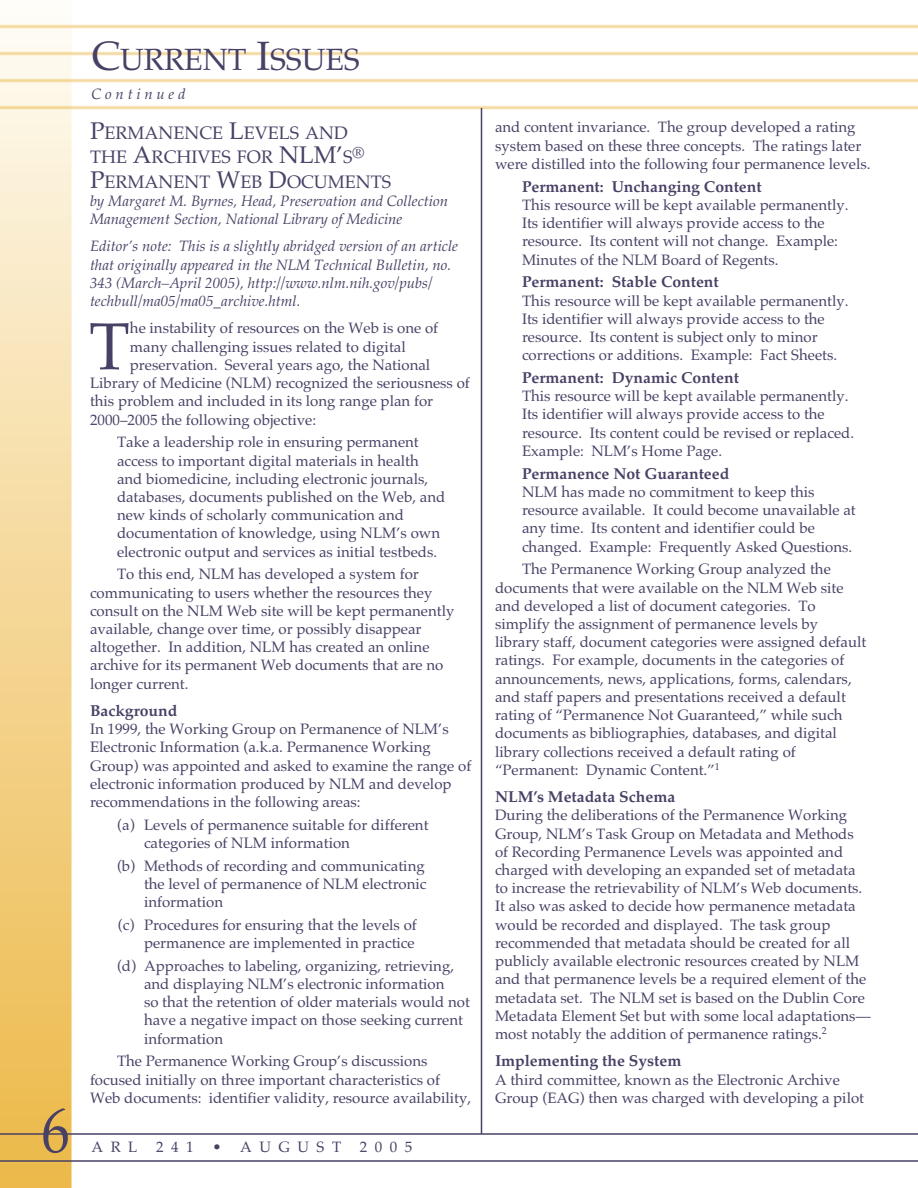
<style>
.page{position:relative;width:918px;height:1188px;background:#fff}
.page>*{position:absolute;margin:0;border:0;box-sizing:border-box;transform-origin:0 0}
.t1{font:66.9px "Palatino";color:#494065}
.t2{font:63px "Palatino";color:#494065;scale:.9 1}
.t3{font:30.6px "Palatino";letter-spacing:-.005em;color:#494065}
.t4{font:18px/24.2px "Palatino";color:#494065}
.t5{font:700 15.75px "Palatino";color:#494065}
.t6{font:15px/18.3px "Palatino";color:#494065}
.t7{font:italic 15px/18.1px "Palatino";color:#494065}
.t8{font:italic 15px "Palatino";letter-spacing:.25em;color:#494065}
.s1{font-size:40.8px}
.s2{font-size:24px}
</style>
<div class="page">
<img style="left:0;top:24px;width:918px;height:1164px">
<hr style="left:0;top:1133px;width:918px;height:2px;background:#494065">
<hr style="left:0;top:1160px;width:918px;height:2px;background:#494065">
<hr style="left:481px;top:108px;width:1px;height:1026px;background:#494065">
<div style="left:90px;top:122px;width:382px;height:985px;background:#fff"></div>
<div style="left:495px;top:122px;width:378px;height:985px;background:#fff"></div>
<h2 class="t2" style="left:41px;top:1094px;width:33px">6</h2>
<h3 class="t3" style="left:92px;top:42px;width:270px"><span class="s1">C</span>URRENT <span class="s1">I</span>SSUES</h3>
<p class="t8" style="left:92px;top:85px;width:96px">Continued</p>
<p class="t4" style="left:90px;top:121px;width:303px"><span class="s2">P</span>ERMANENCE <span class="s2">L</span>EVELS AND<br>THE <span class="s2">A</span>RCHIVES FOR <span class="s2">NLM’</span>S<sup>®<br></sup><span class="s2">P</span>ERMANENT <span class="s2">W</span>EB <span class="s2">D</span>OCUMENTS</p>
<p class="t7" style="left:90px;top:191px;width:360px">by Margaret M. Byrnes, Head, Preservation and Collection<br>Management Section, National Library of Medicine</p>
<p class="t7" style="left:90px;top:237px;width:370px">Editor’s note: This is a slightly abridged version of an article that originally appeared in the NLM Technical Bulletin, no.<br>343 (March–April 2005), http://www.nlm.nih.gov/pubs/ techbull/ma05/ma05_archive.html.</p>
<h1 class="t1" style="left:89px;top:307px;width:42px">T</h1>
<p class="t6" style="left:130px;top:319px;width:310px">he instability of resources on the Web is one of</p>
<p class="t6" style="left:130px;top:337px;width:277px">many challenging issues related to digital</p>
<p class="t6" style="left:130px;top:356px;width:302px">preservation. Several years ago, the National</p>
<p class="t6" style="left:90px;top:374px;width:381px">Library of Medicine (NLM) recognized the seriousness of</p>
<p class="t6" style="left:90px;top:392px;width:345px">this problem and included in its long range plan for</p>
<p class="t6" style="left:90px;top:410px;width:228px">2000–2005 the following objective:</p>
<p class="t6" style="left:117px;top:433px;width:330px">Take a leadership role in ensuring permanent access to important digital materials in health and biomedicine, including electronic journals, databases, documents published on the Web, and new kinds of scholarly communication and documentation of knowledge, using NLM’s own electronic output and services as initial testbeds.</p>
<p class="t6" style="left:90px;top:565px;width:366px;text-indent:27px">To this end, NLM has developed a system for communicating to users whether the resources they consult on the NLM Web site will be kept permanently available, change over time, or possibly disappear altogether. In addition, NLM has created an online archive for its permanent Web documents that are no longer current.</p>
<p class="t5" style="left:90px;top:701px;width:89px">Background</p>
<p class="t6" style="left:90px;top:720px;width:383px">In 1999, the Working Group on Permanence of NLM’s Electronic Information (a.k.a. Permanence Working Group) was appointed and asked to examine the range of electronic information produced by NLM and develop recommendations in the following areas:</p>
<p class="t6" style="left:144px;top:815px;width:286px;text-indent:-27px">(a) Levels of permanence suitable for different categories of NLM information</p>
<p class="t6" style="left:144px;top:856px;width:284px;text-indent:-27px">(b) Methods of recording and communicating the level of permanence of NLM electronic information</p>
<p class="t6" style="left:118px;top:916px;width:301px;text-align:right">(c) Procedures for ensuring that the levels of permanence are implemented in practice</p>
<p class="t6" style="left:144px;top:956px;width:327px;text-indent:-27px">(d) Approaches to labeling, organizing, retrieving, and displaying NLM’s electronic information<br>so that the retention of older materials would not have a negative impact on those seeking current information</p>
<p class="t6" style="left:90px;top:1052px;width:383px;text-indent:27px">The Permanence Working Group’s discussions focused initially on three important characteristics of<br>Web documents: identifier validity, resource availability,</p>
<p class="t6" style="left:92px;top:1138px;width:47px">ARL</p>
<p class="t6" style="left:156px;top:1138px;width:39px">241</p>
<p class="t6" style="left:212px;top:1138px;width:130px">• AUGUST</p>
<p class="t6" style="left:360px;top:1138px;width:54px">2005</p>
<p class="t6" style="left:495px;top:118px;width:377px">and content invariance. The group developed a rating system based on these three concepts. The ratings later were distilled into the following four permanence levels.</p>
<p class="t5" style="left:522px;top:177px;width:241px">Permanent: Unchanging Content</p>
<p class="t6" style="left:522px;top:196px;width:328px">This resource will be kept available permanently.<br>Its identifier will always provide access to the resource. Its content will not change. Example:<br>Minutes of the NLM Board of Regents.</p>
<p class="t5" style="left:522px;top:273px;width:198px">Permanent: Stable Content</p>
<p class="t6" style="left:522px;top:291px;width:328px">This resource will be kept available permanently.<br>Its identifier will always provide access to the resource. Its content is subject only to minor corrections or additions. Example: Fact Sheets.</p>
<p class="t5" style="left:522px;top:368px;width:218px">Permanent: Dynamic Content</p>
<p class="t6" style="left:522px;top:387px;width:334px">This resource will be kept available permanently.<br>Its identifier will always provide access to the resource. Its content could be revised or replaced.<br>Example: NLM’s Home Page.</p>
<p class="t5" style="left:522px;top:464px;width:209px">Permanence Not Guaranteed</p>
<p class="t6" style="left:522px;top:483px;width:335px">NLM has made no commitment to keep this resource available. It could become unavailable at any time. Its content and identifier could be changed. Example: Frequently Asked Questions.</p>
<p class="t6" style="left:495px;top:560px;width:373px;text-indent:27px">The Permanence Working Group analyzed the documents that were available on the NLM Web site and developed a list of document categories. To simplify the assignment of permanence levels by library staff, document categories were assigned default ratings. For example, documents in the categories of announcements, news, applications, forms, calendars, and staff papers and presentations received a default rating of “Permanence Not Guaranteed,” while such documents as bibliographies, databases, and digital library collections received a default rating of “Permanent: Dynamic Content.”<sup>1</sup></p>
<p class="t5" style="left:495px;top:787px;width:182px">NLM’s Metadata Schema</p>
<p class="t6" style="left:495px;top:806px;width:377px">During the deliberations of the Permanence Working Group, NLM’s Task Group on Metadata and Methods of Recording Permanence Levels was appointed and charged with developing an expanded set of metadata to increase the retrievability of NLM’s Web documents.<br>It also was asked to decide how permanence metadata would be recorded and displayed. The task group recommended that metadata should be created for all publicly available electronic resources created by NLM and that permanence levels be a required element of the metadata set. The NLM set is based on the Dublin Core Metadata Element Set but with some local adaptations— most notably the addition of permanence ratings.<sup>2</sup></p>
<p class="t5" style="left:495px;top:1052px;width:188px">Implementing the System</p>
<p class="t6" style="left:495px;top:1070px;width:371px">A third committee, known as the Electronic Archive<br>Group (EAG) then was charged with developing a pilot</p>
</div>
